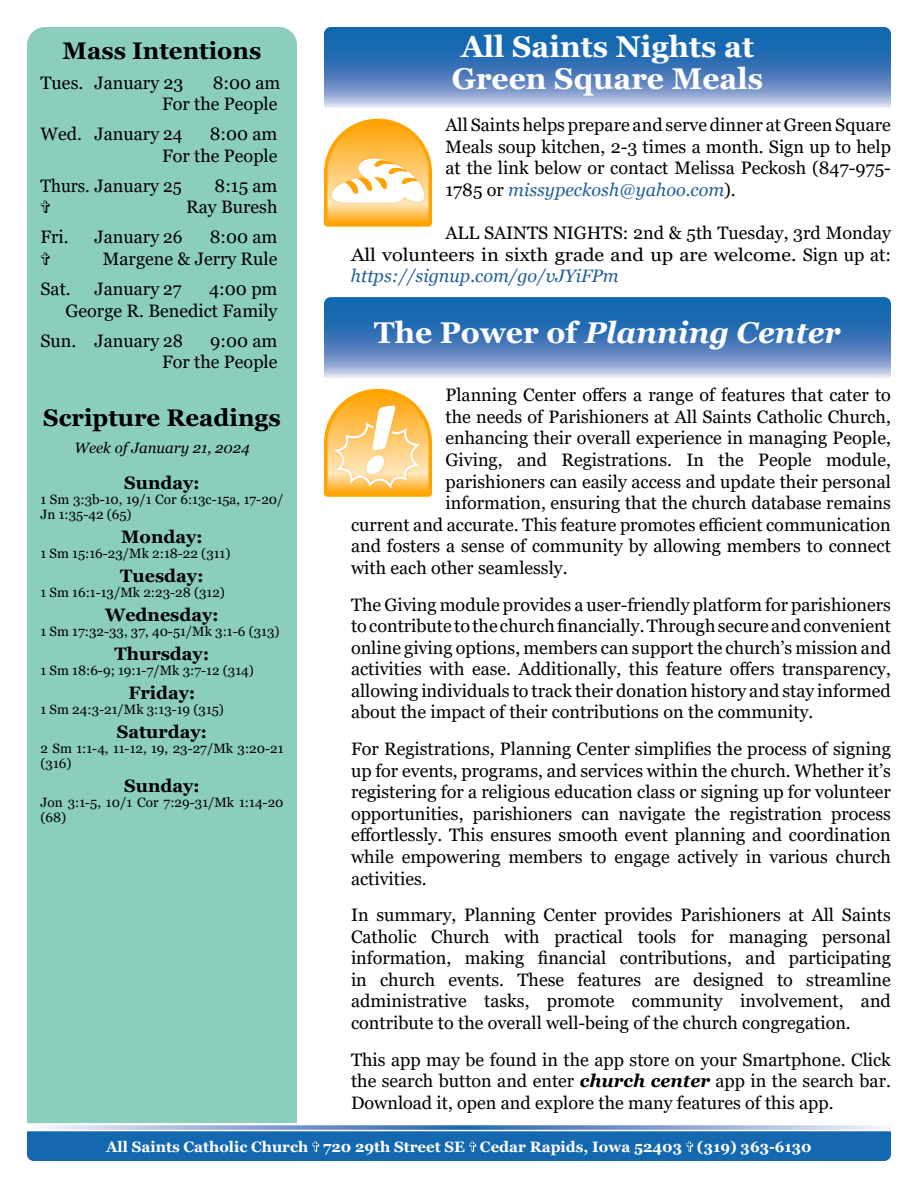
<style>
.page{position:relative;width:918px;height:1188px;background:#fff}
.page>*{position:absolute;margin:0;border:0;box-sizing:border-box;transform-origin:0 0}
.t1{font:700 30px/31.5px "Georgia";color:#fff;text-align:center}
.t2{font:italic 700 30px "Georgia";color:#fff}
.t3{font:700 24px "Georgia";color:#000}
.t4{font:18px/21.6px "Georgia";color:#000;text-align:right}
.t5{font:700 18px "Georgia";color:#000}
.t6{font:italic 18px "Georgia";color:#215e9e}
.t7{font:18px "Georgia";color:#000;scale:.95 1}
.t8{font:700 15px "Georgia";color:#fff}
.t9{font:italic 15px "Georgia";color:#000}
.t10{font:13.5px/15px "Georgia";color:#000}
.s1{font-style:italic;color:#215e9e}
.s2{font-style:normal}
.s3{font-weight:700;font-style:italic}
</style>
<div class="page">
<svg style="left:42px;top:1125px;width:843px;height:5px;background:#95aed6"></svg>
<div style="left:27px;top:1131px;width:864px;height:30px;background:#1468b0"></div>
<div style="left:27px;top:27px;width:270px;height:1096px;background:#8bcebe"></div>
<svg style="left:324px;top:27px;width:567px;height:81px;background:#4e83bf"></svg>
<svg style="left:324px;top:297px;width:567px;height:81px;background:#4e83bf"></svg>
<svg style="left:324px;top:119px;width:108px;height:108px"></svg>
<svg style="left:324px;top:389px;width:108px;height:108px"></svg>
<svg style="left:41px;top:201px;width:9px;height:12px"></svg>
<svg style="left:41px;top:253px;width:9px;height:12px"></svg>
<h2 class="t3" style="left:63px;top:35px;width:200px">Mass Intentions</h2>
<p class="t4" style="left:40px;top:72px;width:145px">Tues. January 23</p>
<p class="t4" style="left:162px;top:72px;width:120px">8:00 am<br>For the People</p>
<p class="t4" style="left:40px;top:124px;width:144px">Wed. January 24</p>
<p class="t4" style="left:162px;top:124px;width:117px">8:00 am<br>For the People</p>
<p class="t7" style="left:40px;top:175px;width:150px">Thurs. January 25</p>
<p class="t4" style="left:186px;top:175px;width:93px">8:15 am<br>Ray Buresh</p>
<p class="t4" style="left:40px;top:227px;width:30px">Fri.</p>
<p class="t4" style="left:94px;top:227px;width:90px">January 26</p>
<p class="t4" style="left:103px;top:227px;width:176px">8:00 am<br>Margene &amp; Jerry Rule</p>
<p class="t4" style="left:41px;top:278px;width:32px">Sat.</p>
<p class="t4" style="left:95px;top:278px;width:88px">January 27</p>
<p class="t4" style="left:66px;top:278px;width:214px">4:00 pm<br>George R. Benedict Family</p>
<p class="t4" style="left:41px;top:330px;width:144px">Sun. January 28</p>
<p class="t4" style="left:162px;top:330px;width:117px">9:00 am<br>For the People</p>
<h2 class="t3" style="left:43px;top:402px;width:239px">Scripture Readings</h2>
<p class="t9" style="left:74px;top:438px;width:177px">Week of January 21, 2024</p>
<p class="t5" style="left:124px;top:472px;width:77px">Sunday:</p>
<p class="t10" style="left:40px;top:493px;width:245px">1 Sm 3:3b-10, 19/1 Cor 6:13c-15a, 17-20/<br>Jn 1:35-42 (65)</p>
<p class="t5" style="left:121px;top:526px;width:83px">Monday:</p>
<p class="t10" style="left:40px;top:547px;width:191px">1 Sm 15:16-23/Mk 2:18-22 (311)</p>
<p class="t5" style="left:120px;top:565px;width:85px">Tuesday:</p>
<p class="t10" style="left:40px;top:586px;width:186px">1 Sm 16:1-13/Mk 2:23-28 (312)</p>
<p class="t5" style="left:105px;top:604px;width:115px">Wednesday:</p>
<p class="t10" style="left:40px;top:625px;width:241px">1 Sm 17:32-33, 37, 40-51/Mk 3:1-6 (313)</p>
<p class="t5" style="left:115px;top:643px;width:96px">Thursday:</p>
<p class="t10" style="left:40px;top:664px;width:215px">1 Sm 18:6-9; 19:1-7/Mk 3:7-12 (314)</p>
<p class="t5" style="left:128px;top:682px;width:69px">Friday:</p>
<p class="t10" style="left:40px;top:703px;width:185px">1 Sm 24:3-21/Mk 3:13-19 (315)</p>
<p class="t5" style="left:117px;top:721px;width:92px">Saturday:</p>
<p class="t10" style="left:40px;top:742px;width:245px">2 Sm 1:1-4, 11-12, 19, 23-27/Mk 3:20-21 (316)</p>
<p class="t5" style="left:124px;top:775px;width:77px">Sunday:</p>
<p class="t10" style="left:40px;top:796px;width:245px">Jon 3:1-5, 10/1 Cor 7:29-31/Mk 1:14-20 (68)</p>
<h1 class="t1" style="left:452px;top:31px;width:313px">All Saints Nights at<br>Green Square Meals</h1>
<p class="t4" style="left:446px;top:115px;width:447px;text-align:justify">All Saints helps prepare and serve dinner at Green Square Meals soup kitchen, 2-3 times a month. Sign up to help at the link below or contact Melissa Peckosh (847-975- 1785 or <span class="s1">missypeckosh@yahoo.com</span>).</p>
<p class="t4" style="left:351px;top:223px;width:541px">ALL SAINTS NIGHTS: 2nd &amp; 5th Tuesday, 3rd Monday<br>All volunteers in sixth grade and up are welcome. Sign up at:</p>
<p class="t6" style="left:351px;top:265px;width:269px">https://signup.com/go/vJYiFPm</p>
<h1 class="t2" style="left:374px;top:313px;width:468px"><span class="s2">The Power of</span> Planning Center</h1>
<p class="t4" style="left:446px;top:385px;width:447px">Planning Center offers a range of features that cater to</p>
<p class="t4" style="left:446px;top:406px;width:447px">the needs of Parishioners at All Saints Catholic Church,</p>
<p class="t4" style="left:446px;top:428px;width:447px">enhancing their overall experience in managing People,</p>
<p class="t4" style="left:446px;top:449px;width:447px">Giving, and Registrations. In the People module,</p>
<p class="t4" style="left:446px;top:471px;width:447px">parishioners can easily access and update their personal</p>
<p class="t4" style="left:446px;top:493px;width:447px">information, ensuring that the church database remains</p>
<p class="t4" style="left:351px;top:514px;width:541px">current and accurate. This feature promotes efficient communication</p>
<p class="t4" style="left:351px;top:536px;width:541px">and fosters a sense of community by allowing members to connect</p>
<p class="t4" style="left:351px;top:557px;width:218px">with each other seamlessly.</p>
<p class="t4" style="left:351px;top:594px;width:542px;text-align:justify">The Giving module provides a user-friendly platform for parishioners to contribute to the church financially. Through secure and convenient online giving options, members can support the church’s mission and activities with ease. Additionally, this feature offers transparency, allowing individuals to track their donation history and stay informed about the impact of their contributions on the community.</p>
<p class="t4" style="left:351px;top:738px;width:541px;text-align:justify">For Registrations, Planning Center simplifies the process of signing up for events, programs, and services within the church. Whether it’s registering for a religious education class or signing up for volunteer opportunities, parishioners can navigate the registration process effortlessly. This ensures smooth event planning and coordination while empowering members to engage actively in various church activities.</p>
<p class="t4" style="left:351px;top:904px;width:542px;text-align:justify">In summary, Planning Center provides Parishioners at All Saints Catholic Church with practical tools for managing personal information, making financial contributions, and participating in church events. These features are designed to streamline administrative tasks, promote community involvement, and contribute to the overall well-being of the church congregation.</p>
<p class="t4" style="left:351px;top:1049px;width:541px;text-align:justify">This app may be found in the app store on your Smartphone. Click the search button and enter <span class="s3">church center</span> app in the search bar.<br>Download it, open and explore the many features of this app.</p>
<p class="t8" style="left:106px;top:1137px;width:707px">All Saints Catholic Church 720 29th Street SE Cedar Rapids, Iowa 52403 (319) 363-6130</p>
</div>
